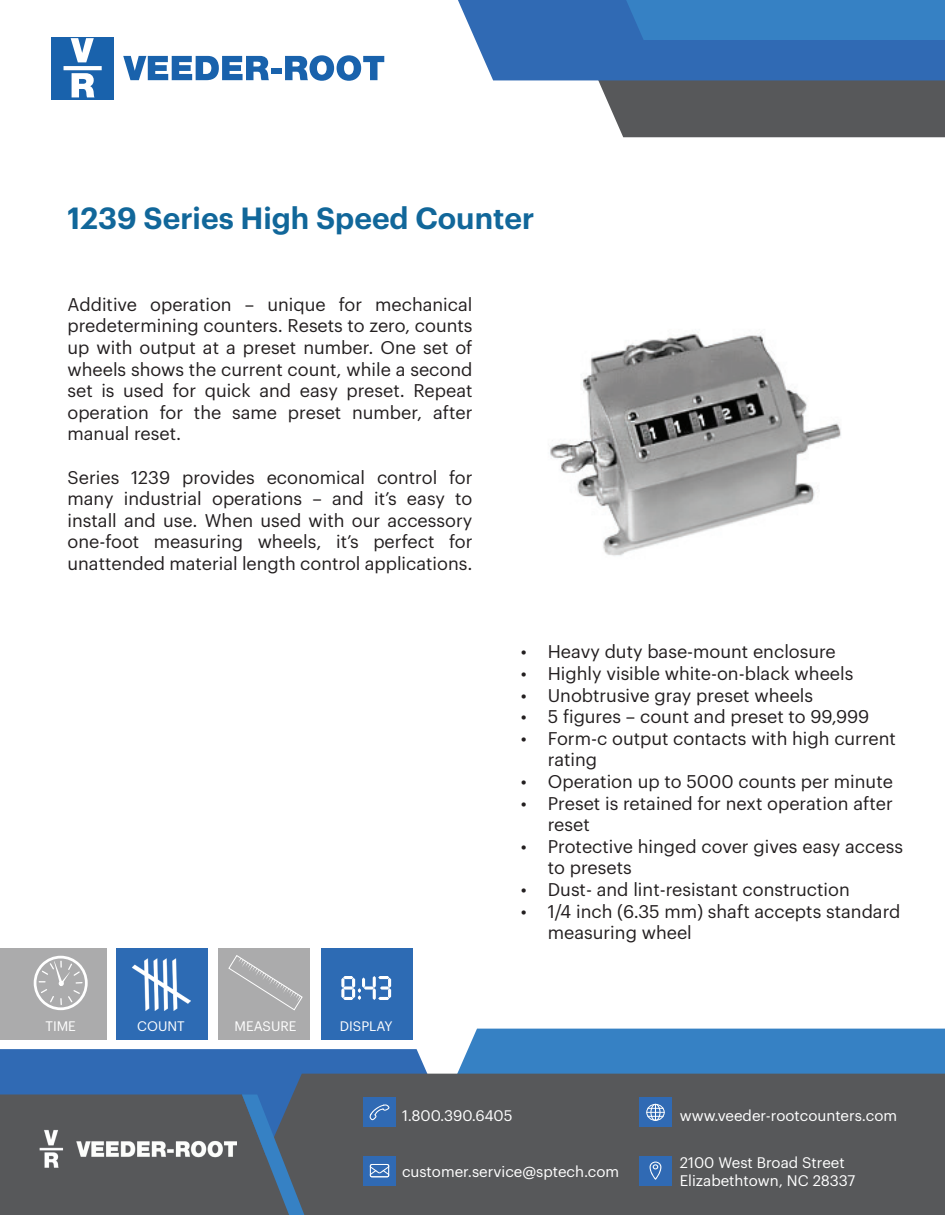
<style>
.page{position:relative;width:945px;height:1215px;background:#fff}
.page>*{position:absolute;margin:0;border:0;box-sizing:border-box;transform-origin:0 0}
.t1{font:600 30px "Graphik";color:#11679a}
.t2{font:18px/21.6px "Graphik";color:#231f20}
.t3{font:15px/18px "Graphik";color:#fff}
.t4{font:13.5px "Graphik";color:#fff}
</style>
<div class="page">
<div style="left:0;top:1049px;width:395px;height:46px;background:#306ab4"></div>
<svg style="left:395px;top:1029px;width:550px;height:45px;background:#498cc8"></svg>
<div style="left:240px;top:1074px;width:705px;height:141px;background:#57585a"></div>
<svg style="left:0;top:1095px;width:305px;height:120px;background:#535b63"></svg>
<svg style="left:559px;top:80px;width:386px;height:57px;background:#6d6e70"></svg>
<svg style="left:458px;top:0;width:487px;height:80px;background:#3976bb"></svg>
<div style="left:363px;top:1156px;width:33px;height:30px;background:#306ab4"></div>
<svg style="left:370px;top:1164px;width:19px;height:13px"></svg>
<div style="left:363px;top:1097px;width:33px;height:30px;background:#306ab4"></div>
<svg style="left:370px;top:1104px;width:19px;height:16px"></svg>
<div style="left:639px;top:1097px;width:33px;height:30px;background:#306ab4"></div>
<svg style="left:646px;top:1104px;width:19px;height:17px"></svg>
<div style="left:639px;top:1156px;width:33px;height:30px;background:#306ab4"></div>
<svg style="left:650px;top:1162px;width:11px;height:18px"></svg>
<div style="left:51px;top:37px;width:63px;height:63px;background:#1962ac"></div>
<svg style="left:71px;top:38px;width:23px;height:24px"></svg>
<svg style="left:72px;top:73px;width:22px;height:24px"></svg>
<svg style="left:64px;top:66px;width:38px;height:4px"></svg>
<svg style="left:123px;top:56px;width:146px;height:24px"></svg>
<div style="left:271px;top:68px;width:11px;height:6px;background:#1962ac"></div>
<svg style="left:285px;top:55px;width:99px;height:26px"></svg>
<img style="left:32px;top:1130px;width:204px;height:38px">
<img style="left:550px;top:332px;width:291px;height:224px">
<div style="left:321px;top:948px;width:91px;height:92px;background:#2d6bb4"></div>
<div style="left:0;top:948px;width:106px;height:92px;background:#ababac"></div>
<div style="left:116px;top:948px;width:92px;height:92px;background:#2d6bb4"></div>
<div style="left:218px;top:948px;width:92px;height:92px;background:#ababac"></div>
<img style="left:132px;top:959px;width:58px;height:52px">
<svg style="left:228px;top:955px;width:75px;height:56px"></svg>
<svg style="left:34px;top:956px;width:54px;height:54px"></svg>
<svg style="left:341px;top:976px;width:50px;height:24px"></svg>
<h1 class="t1" style="left:68px;top:195px;width:468px">1239 Series High Speed Counter</h1>
<p class="t2" style="left:68px;top:292px;width:407px;text-align:justify">Additive operation – unique for mechanical predetermining counters. Resets to zero, counts up with output at a preset number. One set of wheels shows the current count, while a second set is used for quick and easy preset. Repeat operation for the same preset number, after manual reset.</p>
<p class="t2" style="left:68px;top:465px;width:407px;text-align:justify">Series 1239 provides economical control for many industrial operations – and it’s easy to install and use. When used with our accessory one-foot measuring wheels, it’s perfect for unattended material length control applications.</p>
<p class="t4" style="left:45px;top:1016px;width:32px">TIME</p>
<p class="t4" style="left:137px;top:1016px;width:49px">COUNT</p>
<p class="t4" style="left:235px;top:1016px;width:64px">MEASURE</p>
<p class="t4" style="left:340px;top:1016px;width:54px">DISPLAY</p>
<p class="t2" style="left:521px;top:640px;width:317px">• Heavy duty base-mount enclosure</p>
<p class="t2" style="left:521px;top:661px;width:334px">• Highly visible white-on-black wheels</p>
<p class="t2" style="left:521px;top:683px;width:294px">• Unobtrusive gray preset wheels</p>
<p class="t2" style="left:521px;top:704px;width:350px">• 5 figures – count and preset to 99,999</p>
<p class="t2" style="left:548px;top:726px;width:350px;text-indent:-27px">• Form-c output contacts with high current rating</p>
<p class="t2" style="left:521px;top:769px;width:374px">• Operation up to 5000 counts per minute</p>
<p class="t2" style="left:548px;top:791px;width:347px;text-indent:-27px">• Preset is retained for next operation after reset</p>
<p class="t2" style="left:548px;top:834px;width:357px;text-indent:-27px">• Protective hinged cover gives easy access to presets</p>
<p class="t2" style="left:521px;top:877px;width:331px">• Dust- and lint-resistant construction</p>
<p class="t2" style="left:548px;top:899px;width:354px;text-indent:-27px">• 1/4 inch (6.35 mm) shaft accepts standard measuring wheel</p>
<p class="t3" style="left:402px;top:1105px;width:112px">1.800.390.6405</p>
<p class="t3" style="left:680px;top:1105px;width:219px">www.veeder-rootcounters.com</p>
<p class="t3" style="left:680px;top:1153px;width:177px">2100 West Broad Street<br>Elizabethtown, NC 28337</p>
<p class="t3" style="left:402px;top:1162px;width:219px">customer.service@sptech.com</p>
</div>
